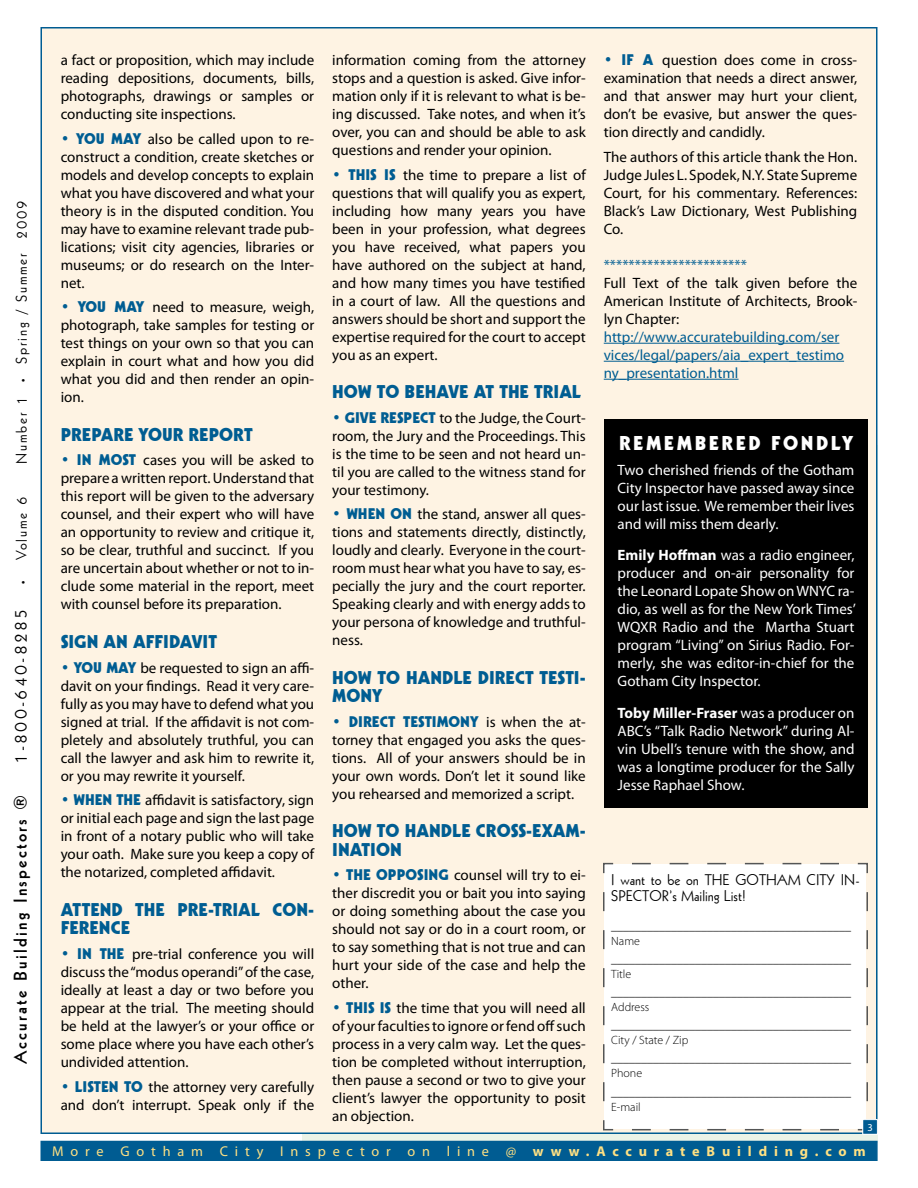
<style>
.page{position:relative;width:918px;height:1188px;background:#fff}
.page>*{position:absolute;margin:0;border:0;box-sizing:border-box;transform-origin:0 0}
.t1{font:19.5px "Geometric 231 BT Heavy C";letter-spacing:.13em;color:#fff}
.t2{font:18px/18.3px "Geometric 231 BT Heavy C";color:#005d92}
.t3{font:18px "Geometric 231 BT Bold C";letter-spacing:.125em;color:#000}
.t4{font:18px "Geometric 231 BT Roman C";letter-spacing:.125em;color:#000}
.t5{font:15px/18px "Myriad Pro";color:#000;text-align:justify}
.t6{font:15px/18px "Myriad Pro";color:#fff;text-align:justify}
.t7{font:15px/18px "Myriad Pro";color:#005d92}
.t8{font:15px/16.5px "Geometric 231 BT Roman C";color:#000}
.t9{font:15px "Geometric 231 BT Heavy C";color:#005d92}
.t10{font:15px "Geometric 231 BT Roman C";letter-spacing:.125em;color:#000}
.t11{font:14.25px "Myriad Pro";letter-spacing:.48em;color:#ffe183}
.t12{font:300 12px/15px "Myriad Pro";color:#000}
.t13{font:10.5px "Myriad Pro";color:#fff}
.s1{font-size:9px}
.s2{font-family:"Geometric 231 BT Heavy C";color:#005d92}
.s3{font-family:"Myriad Pro";color:#000}
.s4{font-weight:700}
</style>
<div class="page">
<div style="left:40px;top:27px;width:838px;height:1107px;background:#fef3e3;border:2px solid #005c92"></div>
<div style="left:40px;top:1141px;width:838px;height:20px;background:#005c92"></div>
<div style="left:603px;top:862px;width:265px;height:269px;background:#fff"></div>
<div style="left:863px;top:1120px;width:14px;height:14px;background:#005c92"></div>
<div style="left:863px;top:1119px;width:15px;height:15px;border:1px solid #fff"></div>
<hr style="left:604px;top:343px;width:235px;height:1px;background:#005d92">
<hr style="left:604px;top:361px;width:240px;height:1px;background:#005d92">
<hr style="left:604px;top:379px;width:135px;height:1px;background:#005d92">
<div style="left:604px;top:419px;width:264px;height:389px;background:#000"></div>
<p class="t10" style="left:12px;top:464px;width:265px;rotate:-90deg">Number 1 <span class="s1">•</span> Spring / Summer 2009</p>
<p class="t8" style="left:13px;top:585px;width:90px;rotate:-90deg"><span class="s1">•</span> Volume 6</p>
<p class="t4" style="left:9px;top:764px;width:156px;rotate:-90deg">1-800-640-8285</p>
<p class="t3" style="left:9px;top:1064px;width:271px;rotate:-90deg">Accurate Building Inspectors ®</p>
<p class="t5" style="left:61px;top:51px;width:255px">a fact or proposition, which may include reading depositions, documents, bills, photographs, drawings or samples or conducting site inspections.</p>
<p class="t5" style="left:61px;top:129px;width:255px"><span class="s2">• YOU MAY</span> also be called upon to re&shy;construct a condition, create sketches or models and develop concepts to explain what you have discovered and what your theory is in the disputed condition. You may have to examine relevant trade pub&shy;lications; visit city agencies, libraries or museums; or do research on the Inter&shy;net.</p>
<p class="t5" style="left:61px;top:298px;width:255px"><span class="s2">• YOU MAY</span> need to measure, weigh, photograph, take samples for testing or test things on your own so that you can explain in court what and how you did what you did and then render an opin&shy;ion.</p>
<p class="t2" style="left:61px;top:425px;width:22px">PREPARE</p>
<p class="t2" style="left:139px;top:425px;width:13px">YOUR</p>
<p class="t2" style="left:189px;top:425px;width:12px">REPORT</p>
<p class="t5" style="left:61px;top:451px;width:255px"><span class="s2">• IN MOST</span> cases you will be asked to prepare a written report. Understand that this report will be given to the adversary counsel, and their expert who will have an opportunity to review and critique it, so be clear, truthful and succinct. If you are uncertain about whether or not to in&shy;clude some material in the report, meet with counsel before its preparation.</p>
<p class="t2" style="left:61px;top:632px;width:84px">SIGN AN AFFIDA</p>
<p class="t2" style="left:192px;top:632px;width:19px">VIT</p>
<p class="t5" style="left:61px;top:658px;width:255px"><span class="s2">• YOU MAY</span> be requested to sign an affi&shy;davit on your findings. Read it very care&shy;fully as you may have to defend what you signed at trial. If the affidavit is not com&shy;pletely and absolutely truthful, you can call the lawyer and ask him to rewrite it, or you may rewrite it yourself.</p>
<p class="t5" style="left:61px;top:791px;width:255px"><span class="s2">• WHEN THE</span> affidavit is satisfactory, sign or initial each page and sign the last page in front of a notary public who will take your oath. Make sure you keep a copy of the notarized, completed affidavit.</p>
<p class="t2" style="left:61px;top:900px;width:86px">ATTEND THE</p>
<p class="t2" style="left:177px;top:900px;width:47px">PRE -TRIAL</p>
<p class="t2" style="left:272px;top:900px;width:43px">CON-</p>
<p class="t2" style="left:61px;top:918px;width:11px">FERE</p>
<p class="t2" style="left:99px;top:918px;width:23px">NCE</p>
<p class="t5" style="left:61px;top:945px;width:255px"><span class="s2">• IN THE</span> pre-trial conference you will discuss the “modus operandi” of the case, ideally at least a day or two before you appear at the trial. The meeting should be held at the lawyer’s or your office or some place where you have each other’s undivided attention.</p>
<p class="t5" style="left:61px;top:1077px;width:255px"><span class="s2">• LISTEN TO</span> the attorney very carefully and don’t interrupt. Speak only if the</p>
<p class="t5" style="left:332px;top:51px;width:255px">information coming from the attorney stops and a question is asked. Give infor&shy;mation only if it is relevant to what is be&shy;ing discussed. Take notes, and when it’s over, you can and should be able to ask questions and render your opinion.</p>
<p class="t5" style="left:332px;top:165px;width:255px"><span class="s2">• THIS IS</span> the time to prepare a list of questions that will qualify you as expert, including how many years you have been in your profession, what degrees you have received, what papers you have authored on the subject at hand, and how many times you have testified in a court of law. All the questions and answers should be short and support the expertise required for the court to accept you as an expert.</p>
<p class="t2" style="left:332px;top:382px;width:250px">HOW TO BEHAVE AT THE TRIAL</p>
<p class="t5" style="left:332px;top:408px;width:255px"><span class="s2">• GIVE RESPECT</span> to the Judge, the Court&shy;room, the Jury and the Proceedings. This is the time to be seen and not heard un&shy;til you are called to the witness stand for your testimony.</p>
<p class="t5" style="left:332px;top:505px;width:255px"><span class="s2">• WHEN ON</span> the stand, answer all ques&shy;tions and statements directly, distinctly, loudly and clearly. Everyone in the court&shy;room must hear what you have to say, es&shy;pecially the jury and the court reporter.<br>Speaking clearly and with energy adds to your persona of knowledge and truthful&shy;ness.</p>
<p class="t2" style="left:332px;top:668px;width:255px">HOW TO HANDLE DIRECT TESTI-<br>MO NY</p>
<p class="t9" style="left:332px;top:712px;width:255px">• DIRECT TESTIMONY <span class="s3">is when the at-</span></p>
<p class="t5" style="left:332px;top:731px;width:255px">torney that engaged you asks the ques&shy;tions. All of your answers should be in your own words. Don’t let it sound like you rehearsed and memorized a script.</p>
<p class="t2" style="left:332px;top:822px;width:255px">HOW TO HANDLE CROSS-EXAM-<br>INATIO</p>
<p class="t2" style="left:390px;top:840px;width:13px">N</p>
<p class="t5" style="left:332px;top:866px;width:255px"><span class="s2">• THE OPPOSING</span> counsel will try to ei&shy;ther discredit you or bait you into saying or doing something about the case you should not say or do in a court room, or to say something that is not true and can hurt your side of the case and help the other.</p>
<p class="t5" style="left:332px;top:999px;width:255px"><span class="s2">• THIS IS</span> the time that you will need all of your faculties to ignore or fend off such process in a very calm way. Let the ques&shy;tion be completed without interruption, then pause a second or two to give your client’s lawyer the opportunity to posit an objection.</p>
<p class="t5" style="left:604px;top:51px;width:255px"><span class="s2">• IF A</span> question does come in cross&shy;examination that needs a direct answer, and that answer may hurt your client, don’t be evasive, but answer the ques&shy;tion directly and candidly.</p>
<p class="t5" style="left:604px;top:147px;width:255px">The authors of this article thank the Hon.<br>Judge Jules L. Spodek, N.Y. State Supreme Court, for his commentary. References:<br>Black’s Law Dictionary, West Publishing Co.</p>
<p class="t7" style="left:604px;top:255px;width:145px">***********************</p>
<p class="t5" style="left:604px;top:273px;width:255px">Full Text of the talk given before the American Institute of Architects, Brook&shy;lyn Chapter:</p>
<p class="t7" style="left:604px;top:327px;width:242px">http://www.accuratebuilding.com/ser vices/legal/papers/aia_expert_testimo ny_presentation.html</p>
<h1 class="t1" style="left:619px;top:431px;width:90px">REMEMBERED</h1>
<h1 class="t1" style="left:771px;top:431px;width:58px">FONDLY</h1>
<p class="t6" style="left:618px;top:460px;width:238px">Two cherished friends of the Gotham City Inspector have passed away since our last issue. We remember their lives and will miss them dearly.</p>
<p class="t6" style="left:618px;top:546px;width:240px"><span class="s4">Emily Hoffman</span> was a radio engineer, producer and on-air personality for the Leonard Lopate Show on WNYC ra&shy;dio, as well as for the New York Times’ WQXR Radio and the Martha Stuart program “Living” on Sirius Radio. For&shy;merly, she was editor-in-chief for the Gotham City Inspector.</p>
<p class="t6" style="left:618px;top:703px;width:238px"><span class="s4">Toby Miller-Fraser</span> was a producer on ABC’s “Talk Radio Network” during Al&shy;vin Ubell’s tenure with the show, and was a longtime producer for the Sally Jesse Raphael Show.</p>
<p class="t8" style="left:611px;top:871px;width:250px">I want to be on THE GOTHAM CITY IN-<br>SPECTOR’s Mailing List!</p>
<p class="t12" style="left:611px;top:918px;width:241px">________________________________________<br>Name</p>
<p class="t12" style="left:611px;top:951px;width:241px">________________________________________<br>Title</p>
<p class="t12" style="left:611px;top:984px;width:241px">________________________________________<br>Address</p>
<p class="t12" style="left:611px;top:1018px;width:241px">________________________________________<br>City / State / Zip</p>
<p class="t12" style="left:611px;top:1051px;width:241px">________________________________________<br>Phone</p>
<p class="t12" style="left:611px;top:1084px;width:241px">________________________________________<br>E-mail</p>
<p class="t13" style="left:867px;top:1121px;width:7px">3</p>
<p class="t11" style="left:52px;top:1143px;width:815px">More Gotham City Inspector on line @ <span class="s4">www.AccurateBuilding.com</span></p>
</div>
